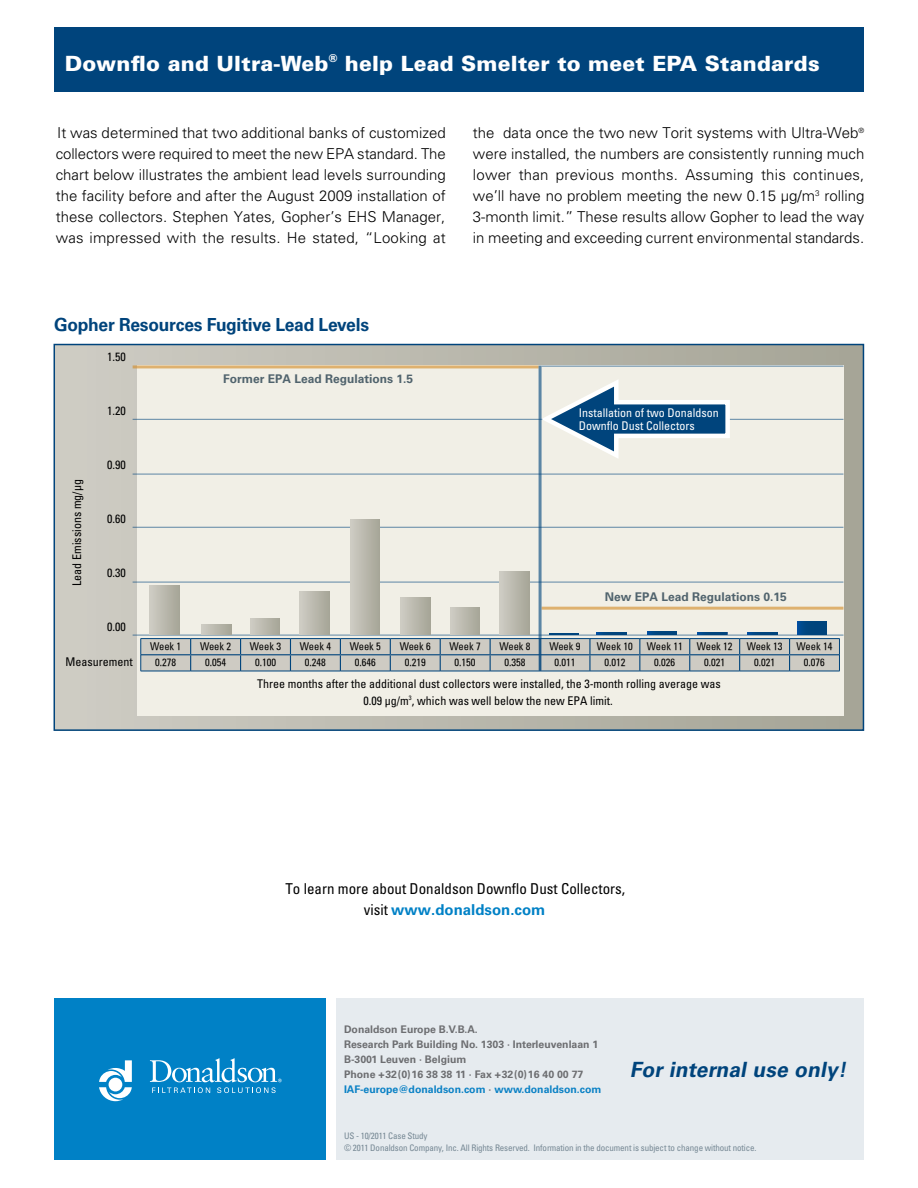
<style>
.page{position:relative;width:918px;height:1188px;background:#fff}
.page>*{position:absolute;margin:0;border:0;box-sizing:border-box;transform-origin:0 0}
.t1{font:900 21px "Univers LT Pro 75";letter-spacing:.01em;color:#fff}
.t2{font:italic 700 21px "Univers LT Pro 65";color:#00447c}
.t3{font:700 18px "Univers LT Pro 65";letter-spacing:-.015em;color:#00447c}
.t4{font:300 15px/21px "Univers LT Pro 45";color:#000;text-align:justify}
.t5{font:condensed 15px "Univers LT Pro";color:#000}
.t6{font:700 15px "Univers LT Pro 65";color:#0081c6}
.t7{font:condensed 12px/16.5px "Univers LT Pro";color:#000;text-align:center}
.t8{font:700 12px "Univers LT Pro 65";color:#50636d}
.t9{font:condensed 12px/13.5px "Univers LT Pro";color:#fff}
.t10{font:700 10.5px/15px "Univers LT Pro 65";color:#6d6e71}
.t11{font:condensed 10.5px "Univers";color:#000}
.t12{font:condensed 9px/12px "Univers LT Pro";letter-spacing:-.015em;color:#768894}
.s1{font-family:"Univers LT Pro";font-weight:400;font-stretch:condensed;color:#000}
.s2{color:#0a81c5}
</style>
<div class="page">
<div style="left:54px;top:345px;width:809px;height:385px;background:linear-gradient(to right,#ceccc3,#a6a699)"></div>
<div style="left:54px;top:344px;width:810px;height:387px;border:2px solid #00447c"></div>
<div style="left:54px;top:998px;width:272px;height:162px;background:#0081c6"></div>
<div style="left:336px;top:998px;width:528px;height:162px;background:#e6ebef"></div>
<svg style="left:99px;top:1058px;width:183px;height:43px"></svg>
<div style="left:54px;top:27px;width:810px;height:65px;background:#00447c"></div>
<div style="left:137px;top:366px;width:706px;height:350px;background:#f1efe6"></div>
<hr style="left:133px;top:635px;width:711px;height:1px;background:#00447c">
<hr style="left:133px;top:582px;width:710px;height:1px;background:#00447c">
<hr style="left:133px;top:527px;width:710px;height:1px;background:#00447c">
<hr style="left:133px;top:474px;width:710px;height:1px;background:#00447c">
<hr style="left:133px;top:419px;width:710px;height:1px;background:#00447c">
<hr style="left:542px;top:366px;width:301px;height:1px;background:#00447c">
<hr style="left:141px;top:638px;width:50px;height:1px;background:#00447c">
<hr style="left:191px;top:638px;width:50px;height:1px;background:#00447c">
<hr style="left:241px;top:638px;width:49px;height:1px;background:#00447c">
<hr style="left:290px;top:638px;width:50px;height:1px;background:#00447c">
<hr style="left:340px;top:638px;width:50px;height:1px;background:#00447c">
<hr style="left:390px;top:638px;width:50px;height:1px;background:#00447c">
<hr style="left:440px;top:638px;width:50px;height:1px;background:#00447c">
<hr style="left:490px;top:638px;width:50px;height:1px;background:#00447c">
<hr style="left:540px;top:638px;width:50px;height:1px;background:#00447c">
<hr style="left:590px;top:638px;width:50px;height:1px;background:#00447c">
<hr style="left:640px;top:638px;width:50px;height:1px;background:#00447c">
<hr style="left:690px;top:638px;width:50px;height:1px;background:#00447c">
<hr style="left:740px;top:638px;width:50px;height:1px;background:#00447c">
<hr style="left:790px;top:638px;width:50px;height:1px;background:#00447c">
<svg style="left:141px;top:639px;width:699px;height:32px;background:#bec0bd"></svg>
<hr style="left:141px;top:671px;width:50px;height:1px;background:#00447c">
<hr style="left:191px;top:671px;width:50px;height:1px;background:#00447c">
<hr style="left:241px;top:671px;width:49px;height:1px;background:#00447c">
<hr style="left:290px;top:671px;width:50px;height:1px;background:#00447c">
<hr style="left:340px;top:671px;width:50px;height:1px;background:#00447c">
<hr style="left:390px;top:671px;width:50px;height:1px;background:#00447c">
<hr style="left:440px;top:671px;width:50px;height:1px;background:#00447c">
<hr style="left:490px;top:671px;width:50px;height:1px;background:#00447c">
<hr style="left:540px;top:671px;width:50px;height:1px;background:#00447c">
<hr style="left:590px;top:671px;width:50px;height:1px;background:#00447c">
<hr style="left:640px;top:671px;width:50px;height:1px;background:#00447c">
<hr style="left:690px;top:671px;width:50px;height:1px;background:#00447c">
<hr style="left:740px;top:671px;width:50px;height:1px;background:#00447c">
<hr style="left:790px;top:671px;width:50px;height:1px;background:#00447c">
<svg style="left:150px;top:586px;width:29px;height:49px"></svg>
<svg style="left:201px;top:625px;width:30px;height:10px"></svg>
<div style="left:250px;top:618px;width:30px;height:17px;background:linear-gradient(to right,#cfcdc5,#a7a798)"></div>
<div style="left:300px;top:591px;width:30px;height:44px;background:linear-gradient(to right,#ceccc4,#a7a698)"></div>
<div style="left:350px;top:519px;width:30px;height:116px;background:linear-gradient(to right,#cfccc4,#a7a798)"></div>
<div style="left:400px;top:597px;width:30px;height:38px;background:linear-gradient(to right,#cfcdc5,#a7a799)"></div>
<div style="left:450px;top:608px;width:30px;height:27px;background:linear-gradient(to right,#cfcdc5,#a7a799)"></div>
<svg style="left:500px;top:571px;width:29px;height:64px;background:#bab8ad"></svg>
<hr style="left:549px;top:633px;width:30px;height:2px;background:#00447c">
<svg style="left:597px;top:633px;width:30px;height:2px"></svg>
<svg style="left:647px;top:631px;width:30px;height:4px"></svg>
<svg style="left:697px;top:632px;width:30px;height:3px"></svg>
<svg style="left:748px;top:632px;width:29px;height:3px"></svg>
<svg style="left:797px;top:621px;width:30px;height:14px"></svg>
<hr style="left:133px;top:365px;width:406px;height:3px;background:#d38c27">
<hr style="left:542px;top:607px;width:301px;height:3px;background:#d38c27">
<svg style="left:536px;top:377px;width:196px;height:86px"></svg>
<hr style="left:539px;top:366px;width:3px;height:305px;background:#00447c">
<h1 class="t1" style="left:65px;top:50px;width:756px">Downflo and Ultra-Web<sup>®</sup> help Lead Smelter to meet EPA Standards</h1>
<p class="t4" style="left:56px;top:122px;width:392px">It was determined that two additional banks of customized collectors were required to meet the new EPA standard. The chart below illustrates the ambient lead levels surrounding the facility before and after the August 2009 installation of these collectors. Stephen Yates, Gopher’s EHS Manager, was impressed with the results. He stated, “Looking at</p>
<p class="t4" style="left:473px;top:123px;width:393px">the data once the two new Torit systems with Ultra-Web<sup>® </sup>were installed, the numbers are consistently running much lower than previous months. Assuming this continues, we’ll have no problem meeting the new 0.15 μg/m<sup>3</sup> rolling 3-month limit.” These results allow Gopher to lead the way in meeting and exceeding current environmental standards.</p>
<p class="t3" style="left:54px;top:314px;width:316px">Gopher Resources Fugitive Lead Levels</p>
<p class="t7" style="left:69px;top:586px;width:108px;rotate:-90deg">Lead Emissions mg/μg</p>
<p class="t7" style="left:107px;top:348px;width:20px">1.50</p>
<p class="t7" style="left:107px;top:402px;width:20px">1.20</p>
<p class="t7" style="left:107px;top:456px;width:20px">0.90</p>
<p class="t7" style="left:107px;top:510px;width:20px">0.60</p>
<p class="t7" style="left:107px;top:564px;width:20px">0.30</p>
<p class="t7" style="left:107px;top:618px;width:20px">0.00</p>
<p class="t8" style="left:223px;top:372px;width:192px">Former EPA Lead Regulations 1.5</p>
<p class="t9" style="left:579px;top:406px;width:141px">Installation of two Donaldson<br>Downflo Dust Collectors</p>
<p class="t8" style="left:605px;top:590px;width:184px">New EPA Lead Regulations 0.15</p>
<p class="t7" style="left:65px;top:653px;width:69px">Measurement</p>
<p class="t11" style="left:150px;top:640px;width:33px">Week 1</p>
<p class="t11" style="left:200px;top:640px;width:33px">Week 2</p>
<p class="t11" style="left:250px;top:640px;width:33px">Week 3</p>
<p class="t11" style="left:300px;top:640px;width:33px">Week 4</p>
<p class="t11" style="left:350px;top:640px;width:33px">Week 5</p>
<p class="t11" style="left:400px;top:640px;width:33px">Week 6</p>
<p class="t11" style="left:450px;top:640px;width:33px">Week 7</p>
<p class="t11" style="left:499px;top:640px;width:33px">Week 8</p>
<p class="t11" style="left:549px;top:640px;width:33px">Week 9</p>
<p class="t11" style="left:597px;top:640px;width:37px">Week 10</p>
<p class="t11" style="left:647px;top:640px;width:37px">Week 11</p>
<p class="t11" style="left:697px;top:640px;width:37px">Week 12</p>
<p class="t11" style="left:747px;top:640px;width:37px">Week 13</p>
<p class="t11" style="left:797px;top:640px;width:37px">Week 14</p>
<p class="t11" style="left:155px;top:655px;width:22px">0.278</p>
<p class="t11" style="left:205px;top:655px;width:22px">0.054</p>
<p class="t11" style="left:255px;top:655px;width:22px">0.100</p>
<p class="t11" style="left:305px;top:655px;width:22px">0.248</p>
<p class="t11" style="left:355px;top:655px;width:22px">0.646</p>
<p class="t11" style="left:405px;top:655px;width:22px">0.219</p>
<p class="t11" style="left:455px;top:655px;width:22px">0.150</p>
<p class="t11" style="left:505px;top:655px;width:22px">0.358</p>
<p class="t11" style="left:554px;top:655px;width:22px">0.011</p>
<p class="t11" style="left:604px;top:655px;width:22px">0.012</p>
<p class="t11" style="left:654px;top:655px;width:22px">0.026</p>
<p class="t11" style="left:704px;top:655px;width:22px">0.021</p>
<p class="t11" style="left:754px;top:655px;width:22px">0.021</p>
<p class="t11" style="left:804px;top:655px;width:22px">0.076</p>
<p class="t7" style="left:257px;top:675px;width:465px">Three months after the additional dust collectors were installed, the 3-month rolling average was<br>0.09 μg/m<sup>3</sup>, which was well below the new EPA limit.</p>
<p class="t5" style="left:285px;top:879px;width:341px">To learn more about Donaldson Downflo Dust Collectors,</p>
<p class="t6" style="left:364px;top:900px;width:183px"><span class="s1">visit</span> www.donaldson.com</p>
<p class="t10" style="left:344px;top:1022px;width:259px">Donaldson Europe B.V.B.A.<br>Research Park Building No. 1303 · Interleuvenlaan 1<br>B-3001 Leuven · Belgium<br>Phone + 32 (0) 16 38 38 11 · Fax + 32 (0) 16 40 00 77<br><span class="s2">IAF-europe@donaldson.com</span> · <span class="s2">www.donaldson.com</span></p>
<h1 class="t2" style="left:630px;top:1057px;width:222px">For internal use only!</h1>
<p class="t12" style="left:344px;top:1129px;width:414px">US - 10/2011 Case Study<br>© 2011 Donaldson Company, Inc. All Rights Reserved. Information in the document is subject to change without notice.</p>
</div>
